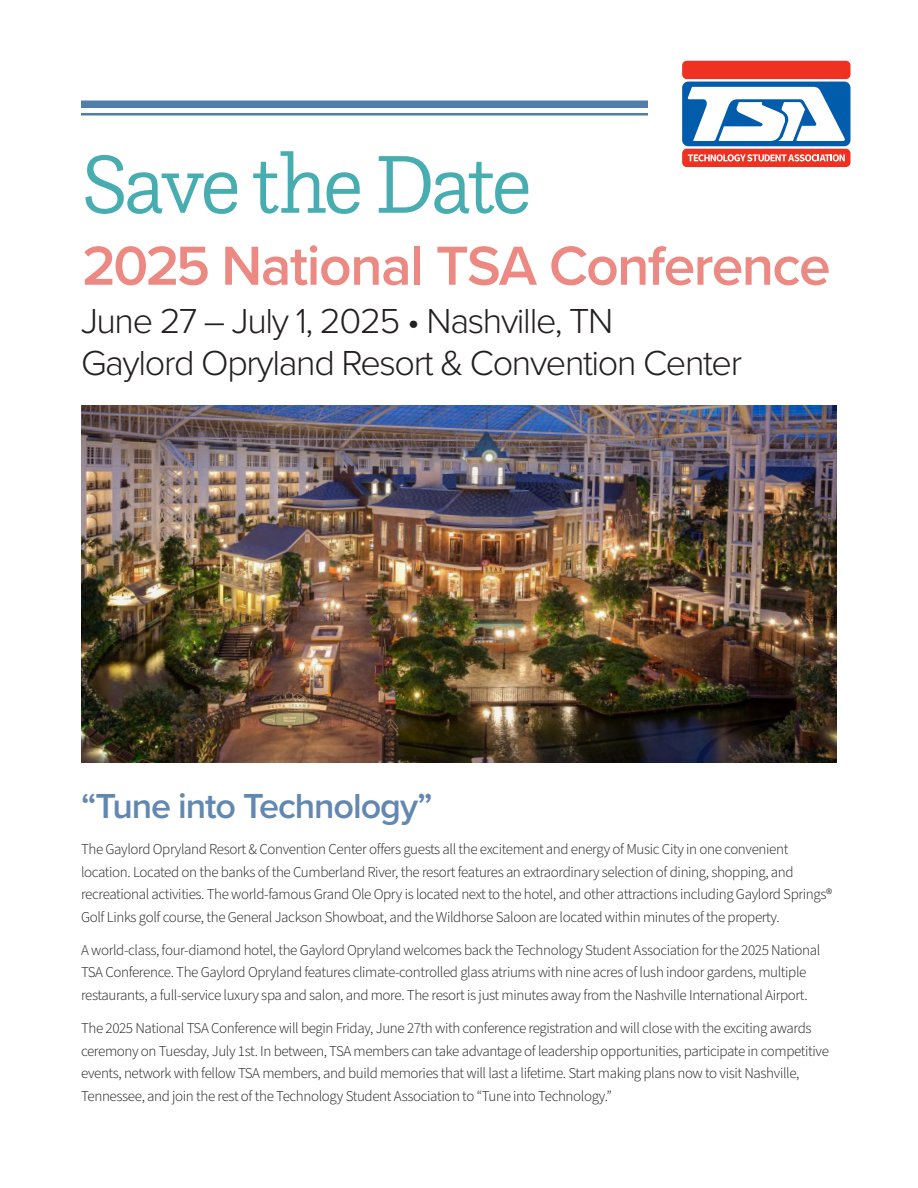
<style>
.page{position:relative;width:918px;height:1188px;background:#fff}
.page>*{position:absolute;margin:0;border:0;box-sizing:border-box;transform-origin:0 0}
.t1{font:300 85.65px "Questa Slab";letter-spacing:-.06em;color:#47adb0}
.t2{font:600 57px "Proxima Nova";letter-spacing:-.03em;color:#ec8983}
.t3{font:300 36px "Proxima Nova";letter-spacing:-.04em;color:#231f20}
.t4{font:600 36px "Proxima Nova";letter-spacing:-.03em;color:#6288b1}
.Body_Copy_10_14{font:300 15px/22.5px "Source Sans 3";letter-spacing:-.025em;color:#231f20}
</style>
<div class="page">
<div style="left:682px;top:149px;width:168px;height:18px;background:#ef3122;border-radius:5px"></div>
<div style="left:682px;top:82px;width:168px;height:64px;background:#015dab;border-radius:6px"></div>
<svg style="left:687px;top:87px;width:158px;height:54px"></svg>
<div style="left:682px;top:61px;width:168px;height:18px;background:#ef3122;border-radius:5px"></div>
<svg style="left:688px;top:154px;width:157px;height:7px"></svg>
<img style="left:81px;top:405px;width:756px;height:358px">
<div style="left:81px;top:101px;width:567px;height:7px;background:#4f7eaa"></div>
<hr style="left:81px;top:113px;width:567px;height:3px;background:#4f7eaa">
<p class="t1" style="left:81px;top:130px;width:453px">Save the Date</p>
<p class="t2" style="left:81px;top:223px;width:751px">2025 National TSA Conference</p>
<p class="t3" style="left:81px;top:295px;width:534px">June 27 – July 1, 2025 • Nashville, TN</p>
<p class="t3" style="left:81px;top:337px;width:663px">Gaylord Opryland Resort &amp; Convention Center</p>
<p class="t4" style="left:81px;top:779px;width:353px">“Tune into Technology”</p>
<p class="Body_Copy_10_14" style="left:81px;top:838px;width:753px">The Gaylord Opryland Resort &amp; Convention Center offers guests all the excitement and energy of Music City in one convenient location. Located on the banks of the Cumberland River, the resort features an extraordinary selection of dining, shopping, and recreational activities. The world-famous Grand Ole Opry is located next to the hotel, and other attractions including Gaylord Springs® Golf Links golf course, the General Jackson Showboat, and the Wildhorse Saloon are located within minutes of the property.</p>
<p class="Body_Copy_10_14" style="left:81px;top:939px;width:741px">A world-class, four-diamond hotel, the Gaylord Opryland welcomes back the Technology Student Association for the 2025 National<br>TSA Conference. The Gaylord Opryland features climate-controlled glass atriums with nine acres of lush indoor gardens, multiple restaurants, a full-service luxury spa and salon, and more. The resort is just minutes away from the Nashville International Airport.</p>
<p class="Body_Copy_10_14" style="left:81px;top:1017px;width:750px">The 2025 National TSA Conference will begin Friday, June 27th with conference registration and will close with the exciting awards ceremony on Tuesday, July 1st. In between, TSA members can take advantage of leadership opportunities, participate in competitive events, network with fellow TSA members, and build memories that will last a lifetime. Start making plans now to visit Nashville, Tennessee, and join the rest of the Technology Student Association to “Tune into Technology.”</p>
</div>
